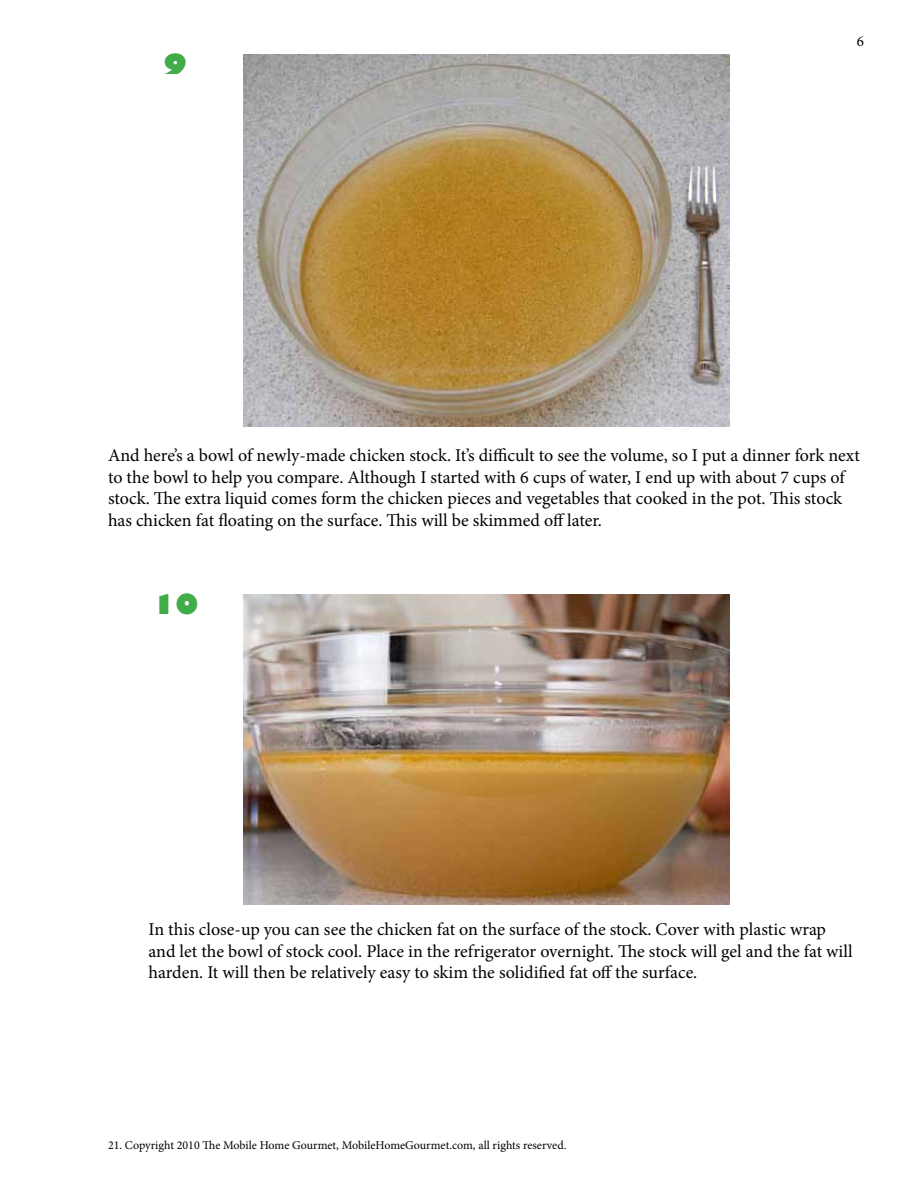
<style>
.page{position:relative;width:918px;height:1188px;background:#fff}
.page>*{position:absolute;margin:0;border:0;box-sizing:border-box;transform-origin:0 0}
.t1{font:800 27px "Gill Sans";color:#41ad49}
.t2{font:18px/21.6px "Minion Pro";color:#000}
.t3{font:15px "Minion Pro";color:#000}
.t4{font:12px "Minion Pro";color:#000}
</style>
<div class="page">
<img style="left:243px;top:54px;width:486px;height:373px">
<img style="left:243px;top:594px;width:486px;height:311px">
<h1 class="t1" style="left:164px;top:48px;width:25px">9</h1>
<p class="t3" style="left:857px;top:32px;width:9px">6</p>
<p class="t2" style="left:108px;top:445px;width:753px">And here’s a bowl of newly-made chicken stock. It’s difficult to see the volume, so I put a dinner fork next to the bowl to help you compare. Although I started with 6 cups of water, I end up with about 7 cups of stock. The extra liquid comes form the chicken pieces and vegetables that cooked in the pot. This stock has chicken fat floating on the surface. This will be skimmed off later.</p>
<h1 class="t1" style="left:152px;top:588px;width:48px">10</h1>
<p class="t2" style="left:148px;top:919px;width:706px">In this close-up you can see the chicken fat on the surface of the stock. Cover with plastic wrap and let the bowl of stock cool. Place in the refrigerator overnight. The stock will gel and the fat will harden. It will then be relatively easy to skim the solidified fat off the surface.</p>
<p class="t4" style="left:108px;top:1138px;width:460px">21. Copyright 2010 The Mobile Home Gourmet, MobileHomeGourmet.com, all rights reserved.</p>
</div>
